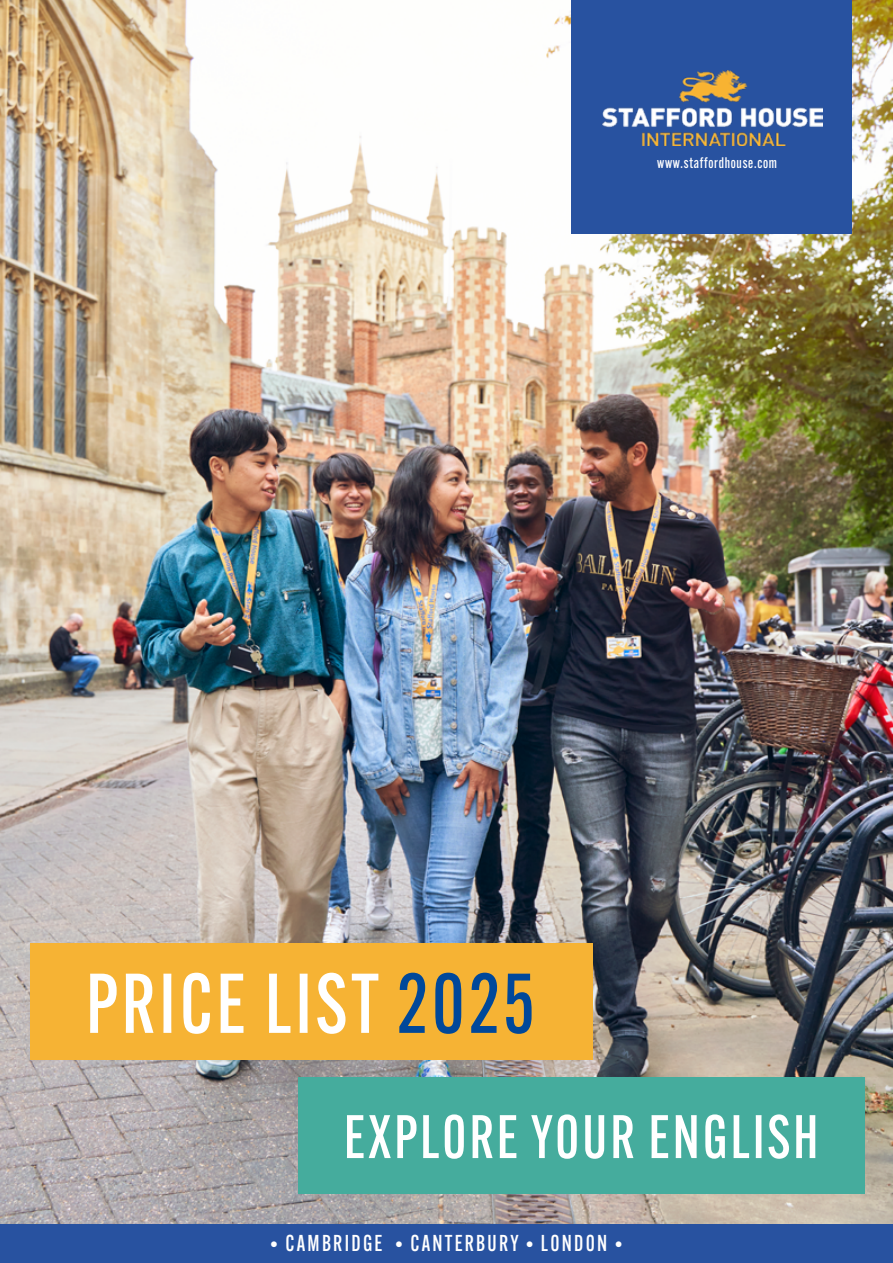
<style>
.page{position:relative;width:893px;height:1263px;background:#fff}
.page>*{position:absolute;margin:0;border:0;box-sizing:border-box;transform-origin:0 0}
.t1{font:500 82.8px "Alternate Gothic Cond ATF";letter-spacing:.05em;color:#fff}
.t2{font:500 60px "Alternate Gothic Cond ATF";letter-spacing:.05em;color:#fff}
.t3{font:500 22.5px "Alternate Gothic Cond ATF";letter-spacing:.1em;color:#fff}
.t4{font:500 15px "Alternate Gothic Cond ATF";letter-spacing:.05em;color:#fff}
.s1{color:#00489a}
</style>
<div class="page">
<img style="left:0;top:0;width:893px;height:1224px">
<div style="left:31px;top:943px;width:562px;height:117px;background:#f6b334"></div>
<div style="left:571px;top:0;width:281px;height:234px;background:#2852a0"></div>
<img style="left:602px;top:70px;width:221px;height:75px">
<div style="left:298px;top:1077px;width:567px;height:117px;background:#45ac9d"></div>
<div style="left:0;top:1224px;width:893px;height:39px;background:#2852a0"></div>
<p class="t4" style="left:657px;top:153px;width:121px">www.staffordhouse.com</p>
<h1 class="t1" style="left:86px;top:952px;width:450px">PRICE LIST <span class="s1">2025</span></h1>
<h2 class="t2" style="left:344px;top:1099px;width:476px">EXPLORE YOUR ENGLISH</h2>
<p class="t3" style="left:270px;top:1229px;width:354px">• CAMBRIDGE • CANTERBURY • LONDON •</p>
</div>
